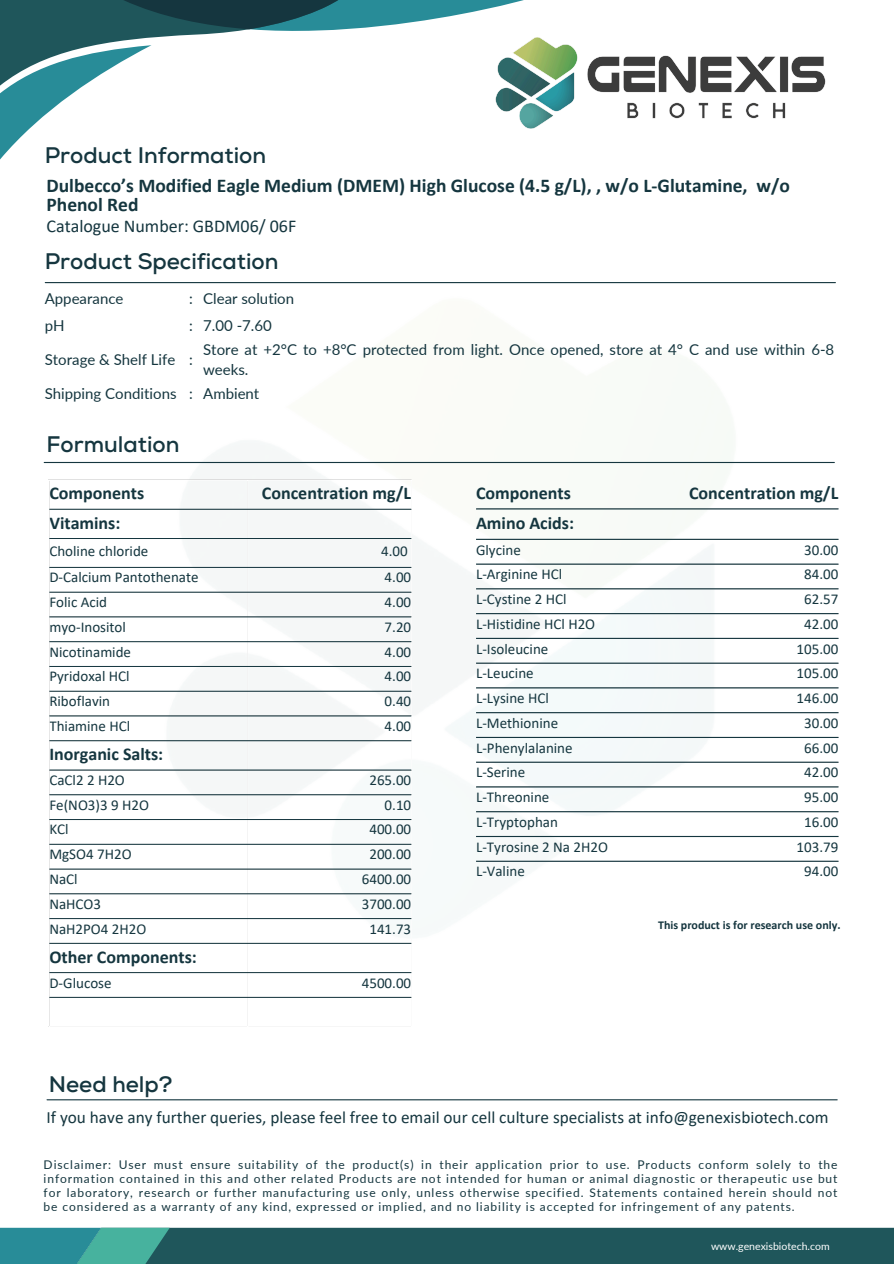
<style>
.page{position:relative;width:894px;height:1264px;background:#fff}
.page>*{position:absolute;margin:0;border:0;box-sizing:border-box;transform-origin:0 0}
.t1{font:700 22.5px "Nexa";color:#15363f}
.t2{font:700 19.5px/19.2px "Calibri";color:#15363f}
.t3{font:700 18px "Calibri";color:#15363f}
.t4{font:18px "Calibri";color:#15363f}
.t5{font:17.25px "Calibri";color:#15363f}
.t6{font:15px "Calibri";color:#15363f}
.t7{font:15px/20.2px "Lato";color:#15363f}
.t8{font:12px/14px "Lato";letter-spacing:.075em;color:#15363f;text-align:justify}
.t9{font:700 12px "Calibri";color:#15363f}
.t10{font:10.5px "Lato";color:#fff}
</style>
<div class="page">
<svg style="left:0;top:1227px;width:893px;height:36px;background:#276569"></svg>
<img style="left:523px;top:37px;width:303px;height:92px">
<img style="left:108px;top:283px;width:677px;height:714px">
<hr style="left:45px;top:282px;width:790px;height:1px;background:#15363f">
<hr style="left:247px;top:480px;width:1px;height:546px;background:#fff">
<hr style="left:411px;top:480px;width:1px;height:546px;background:#fff">
<hr style="left:49px;top:479px;width:362px;height:1px;background:#fff">
<hr style="left:49px;top:509px;width:362px;height:1px;background:#15363f">
<hr style="left:49px;top:538px;width:362px;height:1px;background:#15363f">
<hr style="left:49px;top:567px;width:362px;height:1px;background:#15363f">
<hr style="left:49px;top:592px;width:362px;height:1px;background:#15363f">
<hr style="left:49px;top:616px;width:362px;height:1px;background:#15363f">
<hr style="left:49px;top:641px;width:362px;height:1px;background:#15363f">
<hr style="left:49px;top:666px;width:362px;height:1px;background:#15363f">
<hr style="left:49px;top:691px;width:362px;height:1px;background:#15363f">
<hr style="left:49px;top:715px;width:362px;height:1px;background:#15363f">
<hr style="left:49px;top:740px;width:362px;height:1px;background:#15363f">
<hr style="left:49px;top:769px;width:362px;height:1px;background:#15363f">
<hr style="left:49px;top:794px;width:362px;height:1px;background:#15363f">
<hr style="left:49px;top:819px;width:362px;height:1px;background:#15363f">
<hr style="left:49px;top:844px;width:362px;height:1px;background:#15363f">
<hr style="left:49px;top:868px;width:362px;height:1px;background:#15363f">
<hr style="left:49px;top:893px;width:362px;height:1px;background:#15363f">
<hr style="left:49px;top:918px;width:362px;height:1px;background:#15363f">
<hr style="left:49px;top:943px;width:362px;height:1px;background:#15363f">
<hr style="left:49px;top:972px;width:362px;height:1px;background:#15363f">
<hr style="left:49px;top:997px;width:362px;height:1px;background:#15363f">
<hr style="left:476px;top:508px;width:362px;height:1px;background:#15363f">
<hr style="left:476px;top:539px;width:362px;height:1px;background:#15363f">
<hr style="left:476px;top:563px;width:362px;height:1px;background:#15363f">
<hr style="left:476px;top:588px;width:362px;height:1px;background:#15363f">
<hr style="left:476px;top:613px;width:362px;height:1px;background:#15363f">
<hr style="left:476px;top:638px;width:362px;height:1px;background:#15363f">
<hr style="left:476px;top:662px;width:362px;height:1px;background:#15363f">
<hr style="left:476px;top:687px;width:362px;height:1px;background:#15363f">
<hr style="left:476px;top:712px;width:362px;height:1px;background:#15363f">
<hr style="left:476px;top:737px;width:362px;height:1px;background:#15363f">
<hr style="left:476px;top:761px;width:362px;height:1px;background:#15363f">
<hr style="left:476px;top:786px;width:362px;height:1px;background:#15363f">
<hr style="left:476px;top:811px;width:362px;height:1px;background:#15363f">
<hr style="left:476px;top:836px;width:362px;height:1px;background:#15363f">
<hr style="left:476px;top:860px;width:362px;height:1px;background:#15363f">
<hr style="left:44px;top:462px;width:790px;height:1px;background:#15363f">
<hr style="left:47px;top:1099px;width:789px;height:1px;background:#15363f">
<svg style="left:0;top:0;width:523px;height:159px"></svg>
<p class="t1" style="left:45px;top:141px;width:223px">Product Information</p>
<p class="t2" style="left:46px;top:177px;width:744px">Dulbecco’s Modified Eagle Medium (DMEM) High Glucose (4.5 g/L), , w/o L-Glutamine, w/o<br>Phenol Red</p>
<p class="t4" style="left:46px;top:219px;width:251px">Catalogue Number: GBDM06/ 06F</p>
<p class="t1" style="left:45px;top:247px;width:235px">Product Specification</p>
<p class="t7" style="left:45px;top:288px;width:80px">Appearance</p>
<p class="t7" style="left:189px;top:288px;width:5px">:</p>
<h1 class="t7" style="left:203px;top:288px;width:92px">Clear solution</h1>
<h2 class="t7" style="left:45px;top:315px;width:21px">pH</h2>
<h3 class="t7" style="left:189px;top:315px;width:5px">:</h3>
<h1 class="t7" style="left:203px;top:315px;width:70px">7.00 -7.60</h1>
<p class="t7" style="left:45px;top:349px;width:132px">Storage &amp; Shelf Life</p>
<p class="t7" style="left:189px;top:349px;width:5px">:</p>
<p class="t7" style="left:203px;top:339px;width:632px">Store at +2°C to +8°C protected from light. Once opened, store at 4° C and use within 6-8 weeks.</p>
<p class="t7" style="left:45px;top:383px;width:133px">Shipping Conditions</p>
<p class="t7" style="left:189px;top:383px;width:5px">:</p>
<p class="t7" style="left:203px;top:383px;width:58px">Ambient</p>
<p class="t1" style="left:46px;top:431px;width:134px">Formulation</p>
<p class="t3" style="left:49px;top:486px;width:96px">Components</p>
<p class="t3" style="left:262px;top:486px;width:151px">Concentration mg/L</p>
<p class="t3" style="left:49px;top:515px;width:72px">Vitamins:</p>
<p class="t6" style="left:49px;top:544px;width:100px">Choline chloride</p>
<p class="t6" style="left:381px;top:544px;width:28px">4.00</p>
<p class="t6" style="left:49px;top:571px;width:151px">D-Calcium Pantothenate</p>
<p class="t6" style="left:384px;top:571px;width:28px">4.00</p>
<h1 class="t6" style="left:49px;top:596px;width:59px">Folic Acid</h1>
<p class="t6" style="left:384px;top:596px;width:28px">4.00</p>
<p class="t6" style="left:49px;top:620px;width:78px">myo-Inositol</p>
<p class="t6" style="left:384px;top:620px;width:28px">7.20</p>
<p class="t6" style="left:49px;top:645px;width:83px">Nicotinamide</p>
<p class="t6" style="left:384px;top:645px;width:28px">4.00</p>
<p class="t6" style="left:49px;top:670px;width:82px">Pyridoxal HCl</p>
<p class="t6" style="left:384px;top:670px;width:28px">4.00</p>
<p class="t6" style="left:49px;top:695px;width:62px">Riboflavin</p>
<p class="t6" style="left:384px;top:695px;width:28px">0.40</p>
<p class="t6" style="left:49px;top:719px;width:82px">Thiamine HCl</p>
<p class="t6" style="left:384px;top:719px;width:28px">4.00</p>
<p class="t3" style="left:49px;top:746px;width:115px">Inorganic Salts:</p>
<p class="t6" style="left:49px;top:773px;width:77px">CaCl2 2 H2O</p>
<p class="t6" style="left:369px;top:773px;width:43px">265.00</p>
<p class="t6" style="left:49px;top:798px;width:101px">Fe(NO3)3 9 H2O</p>
<p class="t6" style="left:384px;top:798px;width:28px">0.10</p>
<p class="t6" style="left:49px;top:823px;width:21px">KCl</p>
<p class="t6" style="left:369px;top:823px;width:43px">400.00</p>
<p class="t6" style="left:49px;top:848px;width:84px">MgSO4 7H2O</p>
<p class="t6" style="left:369px;top:848px;width:43px">200.00</p>
<p class="t6" style="left:49px;top:872px;width:30px">NaCl</p>
<p class="t6" style="left:362px;top:872px;width:51px">6400.00</p>
<p class="t6" style="left:49px;top:897px;width:53px">NaHCO3</p>
<p class="t6" style="left:362px;top:897px;width:51px">3700.00</p>
<p class="t6" style="left:49px;top:922px;width:98px">NaH2PO4 2H2O</p>
<p class="t6" style="left:369px;top:922px;width:43px">141.73</p>
<p class="t3" style="left:49px;top:949px;width:149px">Other Components:</p>
<p class="t6" style="left:49px;top:976px;width:64px">D-Glucose</p>
<p class="t6" style="left:362px;top:976px;width:51px">4500.00</p>
<p class="t1" style="left:49px;top:1070px;width:125px">Need help?</p>
<p class="t3" style="left:476px;top:485px;width:96px">Components</p>
<p class="t3" style="left:689px;top:485px;width:151px">Concentration mg/L</p>
<p class="t3" style="left:476px;top:515px;width:99px">Amino Acids:</p>
<p class="t6" style="left:476px;top:543px;width:46px">Glycine</p>
<p class="t6" style="left:804px;top:543px;width:36px">30.00</p>
<p class="t6" style="left:476px;top:568px;width:88px">L-Arginine HCl</p>
<p class="t6" style="left:804px;top:568px;width:36px">84.00</p>
<p class="t6" style="left:476px;top:593px;width:92px">L-Cystine 2 HCl</p>
<p class="t6" style="left:804px;top:593px;width:36px">62.57</p>
<p class="t6" style="left:476px;top:617px;width:121px">L-Histidine HCl H2O</p>
<p class="t6" style="left:804px;top:617px;width:36px">42.00</p>
<p class="t6" style="left:476px;top:642px;width:74px">L-Isoleucine</p>
<p class="t6" style="left:796px;top:642px;width:43px">105.00</p>
<p class="t6" style="left:476px;top:667px;width:59px">L-Leucine</p>
<p class="t6" style="left:796px;top:667px;width:43px">105.00</p>
<p class="t6" style="left:476px;top:692px;width:74px">L-Lysine HCl</p>
<p class="t6" style="left:796px;top:692px;width:43px">146.00</p>
<p class="t6" style="left:476px;top:716px;width:84px">L-Methionine</p>
<p class="t6" style="left:804px;top:716px;width:36px">30.00</p>
<p class="t6" style="left:476px;top:741px;width:98px">L-Phenylalanine</p>
<p class="t6" style="left:804px;top:741px;width:36px">66.00</p>
<p class="t6" style="left:476px;top:766px;width:51px">L-Serine</p>
<p class="t6" style="left:804px;top:766px;width:36px">42.00</p>
<p class="t6" style="left:476px;top:791px;width:75px">L-Threonine</p>
<p class="t6" style="left:804px;top:791px;width:36px">95.00</p>
<p class="t6" style="left:476px;top:815px;width:83px">L-Tryptophan</p>
<p class="t6" style="left:804px;top:815px;width:36px">16.00</p>
<p class="t6" style="left:476px;top:840px;width:133px">L-Tyrosine 2 Na 2H2O</p>
<p class="t6" style="left:796px;top:840px;width:43px">103.79</p>
<p class="t6" style="left:476px;top:865px;width:50px">L-Valine</p>
<p class="t6" style="left:804px;top:865px;width:36px">94.00</p>
<p class="t9" style="left:658px;top:919px;width:184px">This product is for research use only.</p>
<p class="t5" style="left:46px;top:1110px;width:783px">If you have any further queries, please feel free to email our cell culture specialists at info@genexisbiotech.com</p>
<p class="t8" style="left:44px;top:1157px;width:795px">Disclaimer: User must ensure suitability of the product(s) in their application prior to use. Products conform solely to the information contained in this and other related Products are not intended for human or animal diagnostic or therapeutic use but for laboratory, research or further manufacturing use only, unless otherwise specified. Statements contained herein should not be considered as a warranty of any kind, expressed or implied, and no liability is accepted for infringement of any patents.</p>
<p class="t10" style="left:710px;top:1239px;width:120px">www.genexisbiotech.com</p>
</div>
